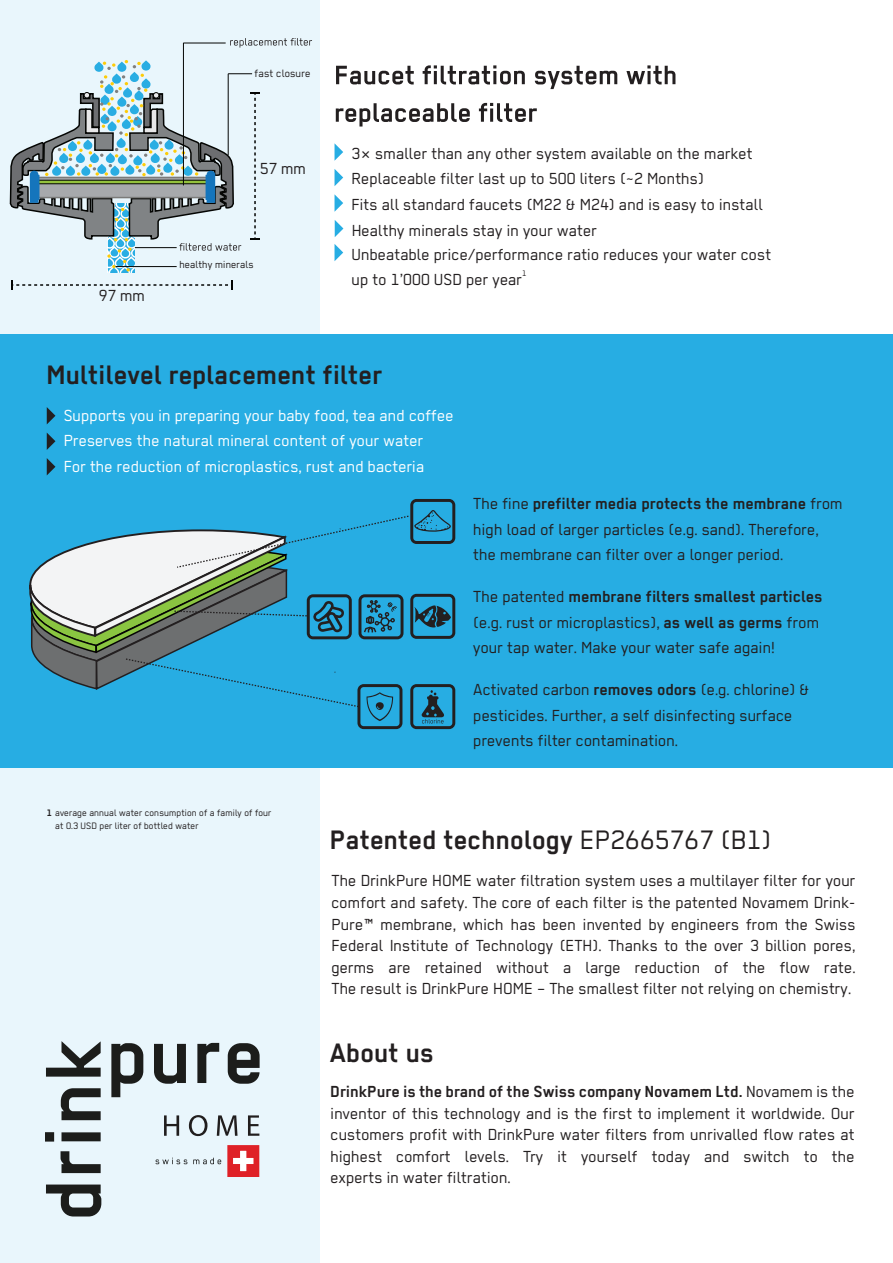
<style>
.page{position:relative;width:893px;height:1263px;background:#fff}
.page>*{position:absolute;margin:0;border:0;box-sizing:border-box;transform-origin:0 0}
.t1{font:700 30px "Regular";color:#231f20}
.t2{font:18px/21.6px "Regular";color:#231f20}
.t3{font:18px/25px "Regular";color:#fff}
.t4{font:12px "Regular";color:#231f20}
.t5{font:11.55px "Regular";color:#231f20}
.t6{font:10.5px/13.5px "Regular";color:#231f20}
.t7{font:9px "Regular";color:#231f20}
.s1{font-weight:700}
.s2{font-weight:400}
</style>
<div class="page">
<div style="left:1px;top:0;width:319px;height:1262px;background:#e9f6fc"></div>
<div style="left:0;top:334px;width:893px;height:433px;background:#27ade3"></div>
<svg style="left:336px;top:65px;width:339px;height:24px"></svg>
<svg style="left:336px;top:103px;width:201px;height:24px"></svg>
<svg style="left:335px;top:144px;width:8px;height:16px"></svg>
<svg style="left:335px;top:169px;width:8px;height:17px"></svg>
<svg style="left:335px;top:195px;width:8px;height:16px"></svg>
<svg style="left:335px;top:244px;width:8px;height:17px"></svg>
<svg style="left:335px;top:220px;width:8px;height:17px"></svg>
<svg style="left:47px;top:407px;width:8px;height:17px"></svg>
<svg style="left:47px;top:433px;width:8px;height:17px"></svg>
<svg style="left:47px;top:458px;width:8px;height:17px"></svg>
<svg style="left:29px;top:499px;width:426px;height:230px"></svg>
<svg style="left:156px;top:1158px;width:31px;height:6px"></svg>
<svg style="left:193px;top:1158px;width:28px;height:6px"></svg>
<svg style="left:111px;top:1043px;width:32px;height:54px"></svg>
<svg style="left:154px;top:1044px;width:32px;height:40px"></svg>
<svg style="left:197px;top:1043px;width:22px;height:40px"></svg>
<svg style="left:228px;top:1043px;width:32px;height:41px"></svg>
<svg style="left:46px;top:1184px;width:55px;height:32px"></svg>
<svg style="left:61px;top:1151px;width:40px;height:22px"></svg>
<svg style="left:45px;top:1132px;width:56px;height:9px"></svg>
<svg style="left:61px;top:1088px;width:40px;height:32px"></svg>
<svg style="left:46px;top:1041px;width:55px;height:35px"></svg>
<svg style="left:164px;top:1115px;width:15px;height:21px"></svg>
<svg style="left:189px;top:1115px;width:18px;height:21px"></svg>
<svg style="left:217px;top:1115px;width:21px;height:21px"></svg>
<svg style="left:248px;top:1115px;width:11px;height:21px"></svg>
<svg style="left:227px;top:1145px;width:32px;height:32px"></svg>
<svg style="left:9px;top:38px;width:303px;height:252px"></svg>
<p class="t2" style="left:99px;top:286px;width:48px">97 mm</p>
<p class="t4" style="left:255px;top:69px;width:57px">fast closure</p>
<p class="t2" style="left:260px;top:159px;width:48px">57 mm</p>
<p class="t5" style="left:179px;top:261px;width:76px">healthy minerals</p>
<p class="t2" style="left:352px;top:144px;width:403px">3× smaller than any other system available on the market</p>
<p class="t2" style="left:352px;top:195px;width:413px">Fits all standard faucets (M22 &amp; M24) and is easy to install</p>
<p class="t2" style="left:352px;top:243px;width:421px;line-height:25.5px">Unbeatable price/performance ratio reduces your water cost up to 1’000 USD per year</p>
<p class="t2" style="left:351px;top:169px;width:354px">Replaceable filter last up to 500 liters (~2 Months)</p>
<p class="t2" style="left:352px;top:221px;width:247px">Healthy minerals stay in your water</p>
<p class="t7" style="left:522px;top:271px;width:6px">1</p>
<h1 class="t1" style="left:47px;top:365px;width:337px">Multilevel replacement filter</h1>
<p class="t3" style="left:64px;top:405px;width:391px">Supports you in preparing your baby food, tea and coffee<br>Preserves the natural mineral content of your water<br>For the reduction of microplastics, rust and bacteria</p>
<p class="t2" style="left:473px;top:492px;width:371px;line-height:25.5px">The fine <span class="s1">prefilter media protects the membrane</span> from high load of larger particles (e.g. sand). Therefore, the membrane can filter over a longer period.</p>
<p class="t2" style="left:473px;top:585px;width:351px;line-height:25.5px">The patented <span class="s1">membrane filters smallest particles </span>(e.g. rust or microplastics), <span class="s1">as well as germs</span> from your tap water. Make your water safe again!</p>
<p class="t2" style="left:473px;top:678px;width:338px;line-height:25.5px">Activated carbon <span class="s1">removes odors</span> (e.g. chlorine) &amp; pesticides. Further, a self disinfecting surface prevents filter contamination.</p>
<p class="t6" style="left:55px;top:807px;width:218px;text-indent:-9px"><span class="s1">1</span> average annual water consumption of a family of four at 0.3 USD per liter of bottled water</p>
<h1 class="t1" style="left:330px;top:830px;width:443px">Patented technology <span class="s2">EP2665767 (B1)</span></h1>
<p class="t2" style="left:331px;top:871px;width:526px;text-align:justify">The DrinkPure HOME water filtration system uses a multilayer filter for your comfort and safety. The core of each filter is the patented Novamem Drink-Pure™ membrane, which has been invented by engineers from the Swiss Federal Institute of Technology (ETH). Thanks to the over 3 billion pores, germs are retained without a large reduction of the flow rate.<br>The result is DrinkPure HOME – The smallest filter not relying on chemistry.</p>
<h1 class="t1" style="left:330px;top:1043px;width:106px">About us</h1>
<p class="t2" style="left:331px;top:1082px;width:526px;text-align:justify"><span class="s1">DrinkPure is the brand of the Swiss company Novamem Ltd.</span> Novamem is the inventor of this technology and is the first to implement it worldwide. Our customers profit with DrinkPure water filters from unrivalled flow rates at highest comfort levels. Try it yourself today and switch to the experts in water filtration.</p>
</div>
